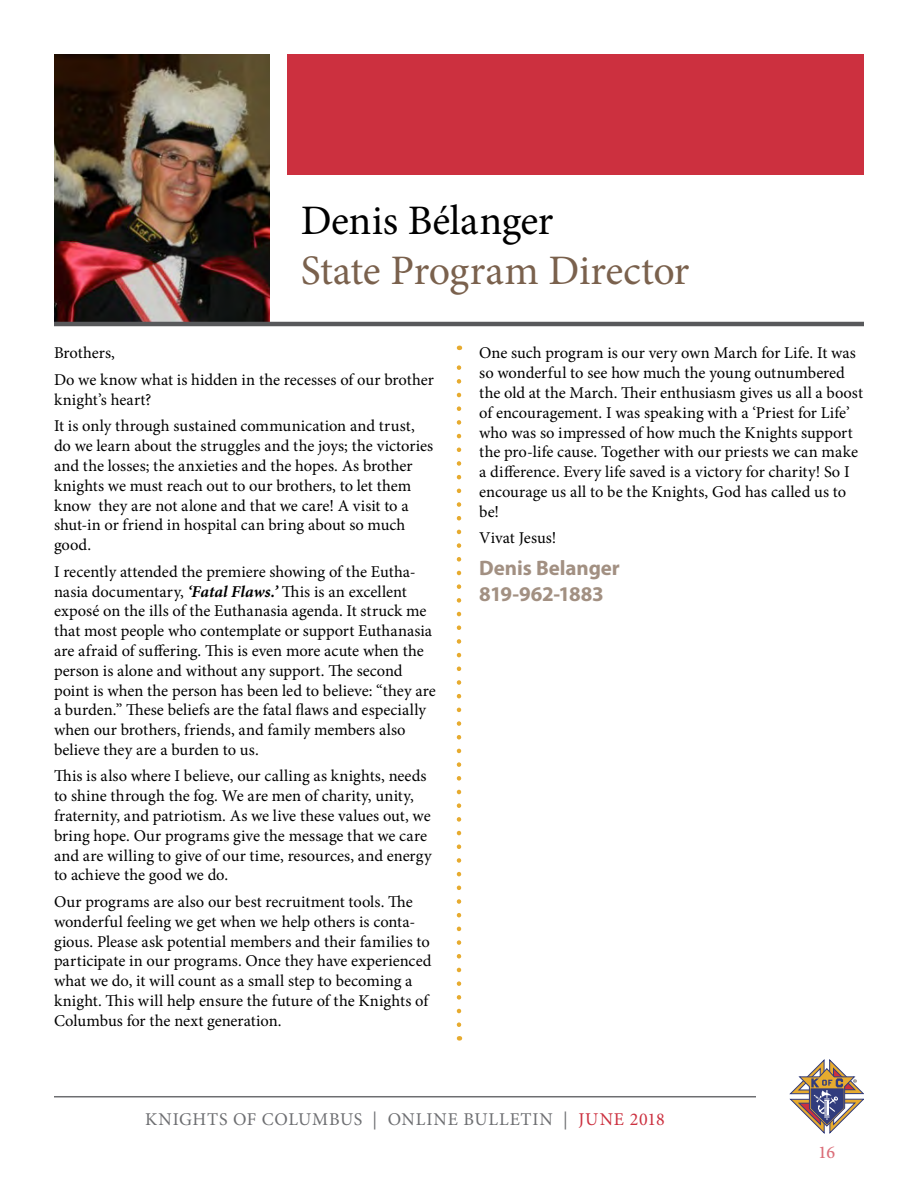
<style>
.page{position:relative;width:918px;height:1188px;background:#fff}
.page>*{position:absolute;margin:0;border:0;box-sizing:border-box;transform-origin:0 0}
.t1{font:42px "Minion Pro";letter-spacing:-.005em;color:#7a614d}
.t2{font:42px "Minion Pro";letter-spacing:-.01em;color:#000}
.t3{font:700 21px/25.2px "Myriad Pro";letter-spacing:-.005em;color:#a29082}
.t4{font:18px "Minion Pro";letter-spacing:.045em;color:#6d6e71}
.t5{font:500 18px "Minion Pro";color:#db6e79}
.t6{font:16.5px/19.8px "Minion Pro";letter-spacing:.005em;color:#000}
.s1{font-weight:700;font-style:italic}
.s2{color:#cc303f}
</style>
<div class="page">
<svg style="left:789px;top:1059px;width:75px;height:75px"></svg>
<hr style="left:54px;top:1096px;width:702px;height:1px;background:#6d6e71">
<svg style="left:457px;top:346px;width:4px;height:679px"></svg>
<div style="left:287px;top:54px;width:577px;height:121px;background:#cc303f"></div>
<img style="left:54px;top:54px;width:216px;height:268px">
<hr style="left:54px;top:322px;width:810px;height:4px;background:#58595b">
<h1 class="t2" style="left:301px;top:192px;width:254px">Denis Bélanger</h1>
<h1 class="t1" style="left:301px;top:242px;width:390px">State Program Director</h1>
<p class="t6" style="left:54px;top:340px;width:381px;line-height:26.5px">Brothers,<br>Do we know what is hidden in the recesses of our brother</p>
<p class="t6" style="left:54px;top:386px;width:362px;line-height:26.5px">knight’s heart?<br>It is only through sustained communication and trust,</p>
<p class="t6" style="left:54px;top:436px;width:381px">do we learn about the struggles and the joys; the victories and the losses; the anxieties and the hopes. As brother knights we must reach out to our brothers, to let them know they are not alone and that we care! A visit to a shut-in or friend in hospital can bring about so much good.</p>
<p class="t6" style="left:54px;top:562px;width:383px">I recently attended the premiere showing of the Eutha&shy;nasia documentary, <span class="s1">‘Fatal Flaws.’</span> This is an excellent exposé on the ills of the Euthanasia agenda. It struck me that most people who contemplate or support Euthanasia are afraid of suffering. This is even more acute when the person is alone and without any support. The second point is when the person has been led to believe: “they are a burden.” These beliefs are the fatal flaws and especially when our brothers, friends, and family members also believe they are a burden to us.</p>
<p class="t6" style="left:54px;top:766px;width:379px">This is also where I believe, our calling as knights, needs to shine through the fog. We are men of charity, unity, fraternity, and patriotism. As we live these values out, we bring hope. Our programs give the message that we care and are willing to give of our time, resources, and energy to achieve the good we do.</p>
<p class="t6" style="left:54px;top:892px;width:379px">Our programs are also our best recruitment tools. The wonderful feeling we get when we help others is conta&shy;gious. Please ask potential members and their families to participate in our programs. Once they have experienced what we do, it will count as a small step to becoming a knight. This will help ensure the future of the Knights of Columbus for the next generation.</p>
<p class="t6" style="left:479px;top:343px;width:385px">One such program is our very own March for Life. It was so wonderful to see how much the young outnumbered the old at the March. Their enthusiasm gives us all a boost of encouragement. I was speaking with a ‘Priest for Life’ who was so impressed of how much the Knights support the pro-life cause. Together with our priests we can make a difference. Every life saved is a victory for charity! So I encourage us all to be the Knights, God has called us to be!</p>
<p class="t6" style="left:479px;top:528px;width:79px">Vivat Jesus!</p>
<p class="t3" style="left:479px;top:555px;width:142px">Denis Belanger<br>819-962-1883</p>
<p class="t4" style="left:145px;top:1108px;width:521px">KNIGHTS OF COLUMBUS | ONLINE BULLETIN | <span class="s2">JUNE 2018</span></p>
<p class="t5" style="left:818px;top:1140px;width:19px">16</p>
</div>
